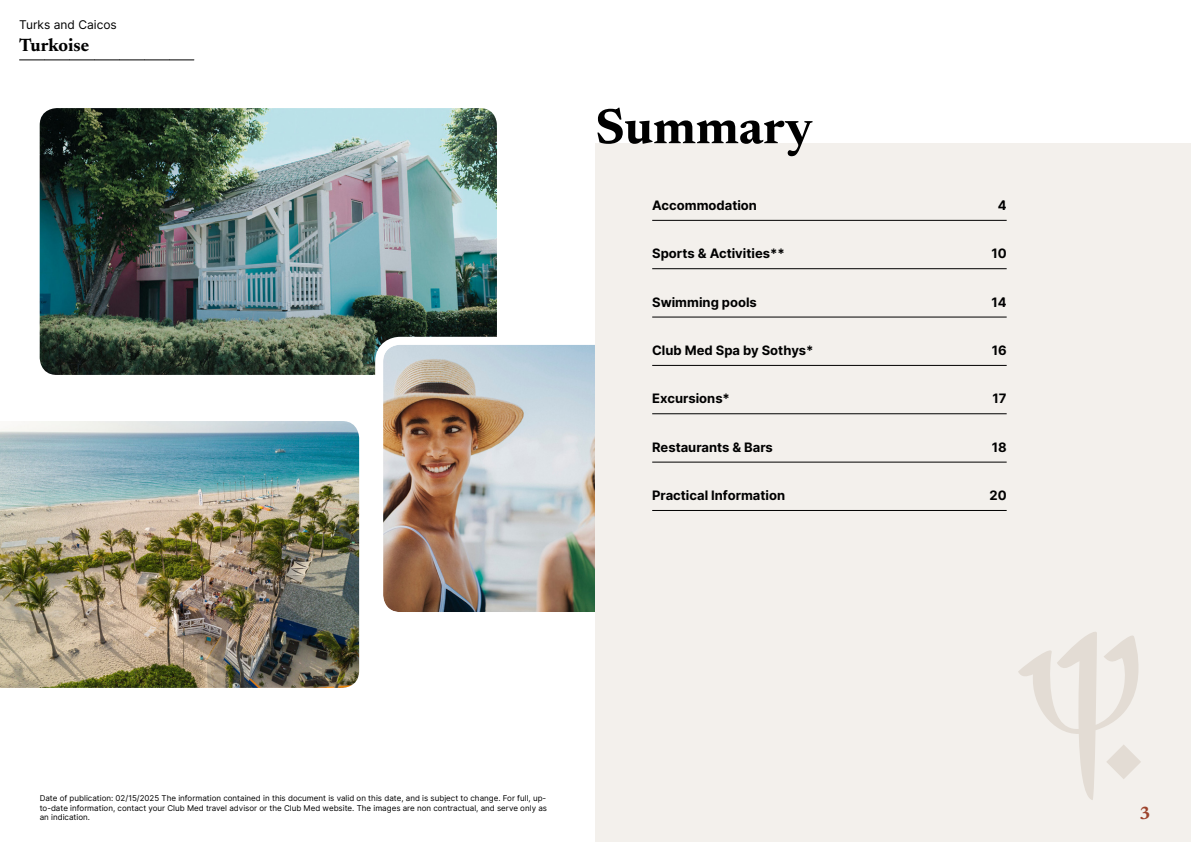
<style>
.page{position:relative;width:1191px;height:842px;background:#fff}
.page>*{position:absolute;margin:0;border:0;box-sizing:border-box;transform-origin:0 0}
.t1{font:700 50px "Newsreader 24 pt";color:#000}
.t2{font:700 18px "Newsreader 24 pt";color:#000}
.t3{font:700 18px "Newsreader 24 pt";color:#9d432c}
.t4{font:700 13px "Inter";color:#000}
.t5{font:12px "Inter";color:#000}
.t6{font:8px/9.6px "Inter";color:#000;text-align:justify}
</style>
<div class="page">
<img style="left:40px;top:108px;width:457px;height:267px">
<img style="left:0;top:421px;width:359px;height:267px">
<img style="left:371px;top:333px;width:224px;height:279px">
<svg style="left:20px;top:60px;width:174px;height:1px"></svg>
<div style="left:595px;top:143px;width:596px;height:699px;background:#f3f0ec"></div>
<svg style="left:1018px;top:632px;width:123px;height:168px"></svg>
<hr style="left:652px;top:220px;width:354px;height:1px;background:#000">
<hr style="left:652px;top:268px;width:354px;height:1px;background:#000">
<hr style="left:652px;top:317px;width:354px;height:1px;background:#000">
<hr style="left:652px;top:365px;width:354px;height:1px;background:#000">
<hr style="left:652px;top:413px;width:354px;height:1px;background:#000">
<hr style="left:652px;top:462px;width:354px;height:1px;background:#000">
<hr style="left:652px;top:510px;width:354px;height:1px;background:#000">
<h3 class="t5" style="left:19px;top:15px;width:99px">Turks and Caicos</h3>
<h2 class="t2" style="left:19px;top:32px;width:71px">Turkoise</h2>
<h1 class="t1" style="left:595px;top:91px;width:218px">Summary</h1>
<h3 class="t4" style="left:652px;top:196px;width:106px">Accommodation</h3>
<h3 class="t4" style="left:997px;top:196px;width:10px">4</h3>
<h3 class="t4" style="left:652px;top:244px;width:134px">Sports &amp; Activities**</h3>
<h3 class="t4" style="left:991px;top:244px;width:17px">10</h3>
<h3 class="t4" style="left:652px;top:293px;width:106px">Swimming pools</h3>
<h3 class="t4" style="left:991px;top:293px;width:17px">14</h3>
<h3 class="t4" style="left:652px;top:341px;width:163px">Club Med Spa by Sothys*</h3>
<h3 class="t4" style="left:991px;top:341px;width:16px">16</h3>
<h3 class="t4" style="left:652px;top:389px;width:79px">Excursions*</h3>
<h3 class="t4" style="left:992px;top:389px;width:16px">17</h3>
<h3 class="t4" style="left:652px;top:438px;width:122px">Restaurants &amp; Bars</h3>
<h3 class="t4" style="left:991px;top:438px;width:16px">18</h3>
<h3 class="t4" style="left:652px;top:486px;width:134px">Practical Information</h3>
<h3 class="t4" style="left:989px;top:486px;width:19px">20</h3>
<p class="t6" style="left:40px;top:793px;width:509px">Date of publication: 02/15/2025 The information contained in this document is valid on this date, and is subject to change. For full, up&shy;to-date information, contact your Club Med travel advisor or the Club Med website. The images are non contractual, and serve only as an indication.</p>
<h2 class="t3" style="left:1139px;top:800px;width:13px">3</h2>
</div>
